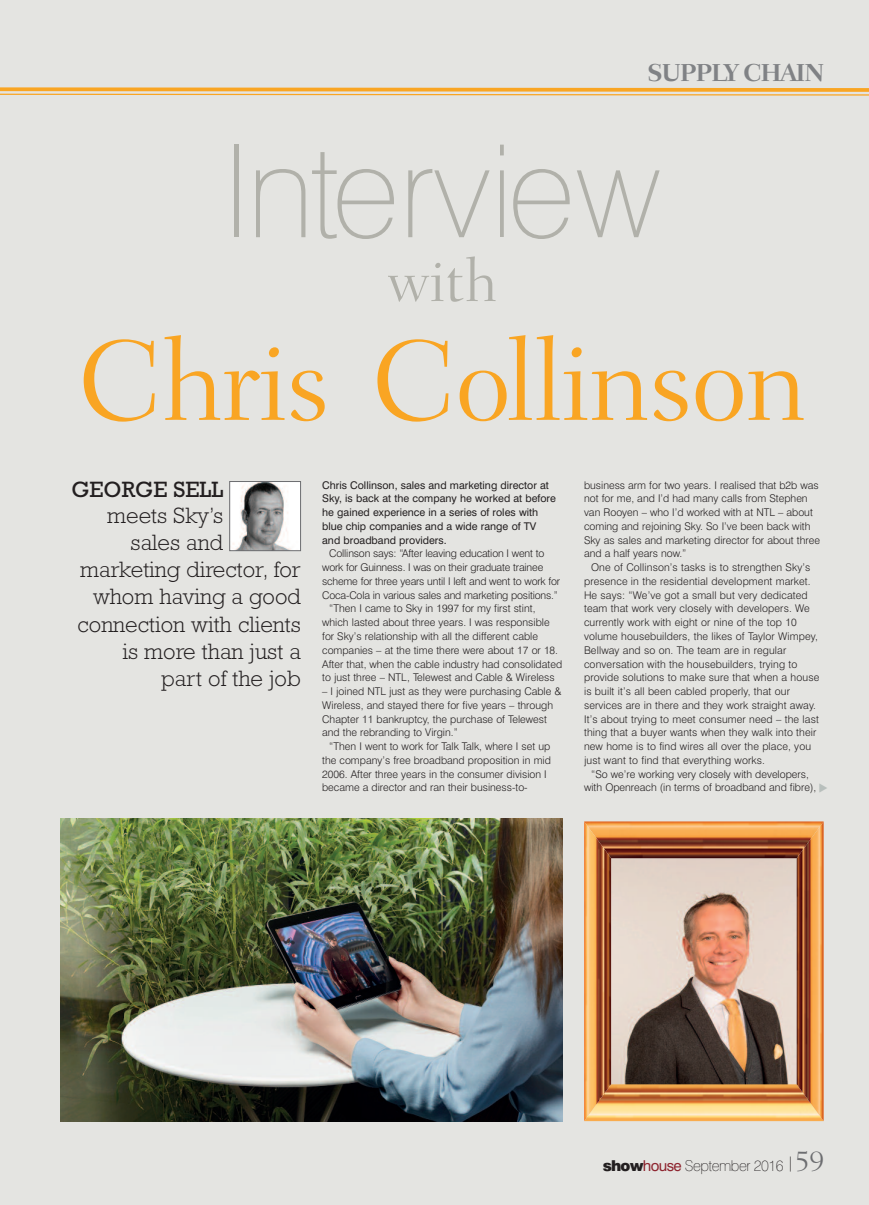
<style>
.page{position:relative;width:869px;height:1205px;background:#fff}
.page>*{position:absolute;margin:0;border:0;box-sizing:border-box;transform-origin:0 0}
.t1{font:300 116.25px "Fairfield LH";letter-spacing:-.02em;color:#f9a523}
.t2{font:700 25px "Fairfield LH";letter-spacing:-.06em;color:#808285}
.t3{font:300 22.5px "Rockwell";color:#231f20}
.t4{font:22.5px "Rockwell";color:#231f20}
.t5{font:100 15px "Swiss 721 BT";letter-spacing:-.03em;color:#231f20}
.t6{font:300 10.62px/13.8px "Swiss 721 BT";color:#231f20}
.t7{font:10.62px/13.8px "Swiss 721 BT";color:#231f20}
.s1{font-weight:900}
.s2{font-weight:400;color:#8e252f}
.s3{font-family:"Fairfield LH";font-weight:300;font-size:30px;color:#6c6d70}
</style>
<div class="page">
<div style="left:0;top:0;width:868px;height:1205px;background:#e4e4e1"></div>
<svg style="left:0;top:87px;width:868px;height:9px"></svg>
<hr style="left:235px;top:145px;width:4px;height:92px;background:#b1b1aa">
<svg style="left:256px;top:169px;width:49px;height:68px"></svg>
<svg style="left:312px;top:152px;width:177px;height:87px"></svg>
<svg style="left:500px;top:145px;width:3px;height:92px"></svg>
<svg style="left:513px;top:169px;width:146px;height:70px"></svg>
<svg style="left:388px;top:256px;width:107px;height:46px"></svg>
<img style="left:610px;top:858px;width:186px;height:226px">
<img style="left:610px;top:821px;width:186px;height:37px">
<img style="left:610px;top:1084px;width:186px;height:37px">
<img style="left:796px;top:821px;width:27px;height:300px">
<img style="left:584px;top:821px;width:26px;height:300px">
<img style="left:231px;top:483px;width:68px;height:66px">
<div style="left:229px;top:481px;width:72px;height:70px;border:1px solid #6c6d70"></div>
<img style="left:60px;top:819px;width:502px;height:302px">
<h2 class="t2" style="left:647px;top:63px;width:179px">SUPPLY CHAIN</h2>
<h1 class="t1" style="left:78px;top:335px;width:730px">Chris Collinson</h1>
<h3 class="t4" style="left:71px;top:476px;width:153px">GEORGE SELL</h3>
<h3 class="t3" style="left:107px;top:508px;width:117px">meets Sky’s</h3>
<h3 class="t3" style="left:130px;top:535px;width:94px">sales and</h3>
<h3 class="t3" style="left:80px;top:562px;width:222px">marketing director, for</h3>
<h3 class="t3" style="left:93px;top:589px;width:209px">whom having a good</h3>
<h3 class="t3" style="left:77px;top:616px;width:225px">connection with clients</h3>
<h3 class="t3" style="left:122px;top:643px;width:180px">is more than just a</h3>
<h3 class="t3" style="left:161px;top:670px;width:141px">part of the job</h3>
<p class="t7" style="left:322px;top:479px;width:235px">Chris Collinson, sales and marketing director at Sky, is back at the company he worked at before he gained experience in a series of roles with blue chip companies and a wide range of TV and broadband providers.</p>
<p class="t6" style="left:329px;top:548px;width:216px">Collinson says: “After leaving education I went to</p>
<p class="t6" style="left:322px;top:562px;width:222px">work for Guinness. I was on their graduate trainee</p>
<p class="t6" style="left:322px;top:575px;width:239px">scheme for three years until I left and went to work for</p>
<p class="t6" style="left:322px;top:589px;width:237px">Coca-Cola in various sales and marketing positions.”</p>
<p class="t6" style="left:329px;top:603px;width:208px">“Then I came to Sky in 1997 for my first stint,</p>
<p class="t6" style="left:322px;top:617px;width:229px">which lasted about three years. I was responsible</p>
<p class="t6" style="left:322px;top:630px;width:217px">for Sky’s relationship with all the different cable</p>
<p class="t6" style="left:322px;top:644px;width:237px">companies – at the time there were about 17 or 18.</p>
<p class="t6" style="left:322px;top:658px;width:241px">After that, when the cable industry had consolidated</p>
<p class="t6" style="left:322px;top:672px;width:234px">to just three – NTL, Telewest and Cable &amp; Wireless</p>
<p class="t6" style="left:322px;top:685px;width:241px">– I joined NTL just as they were purchasing Cable &amp; Wireless, and stayed there for five years – through Chapter 11 bankruptcy, the purchase of Telewest and the rebranding to Virgin.”</p>
<p class="t6" style="left:322px;top:740px;width:230px;text-indent:7px">“Then I went to work for Talk Talk, where I set up the company’s free broadband proposition in mid 2006. After three years in the consumer division I became a director and ran their business-to-</p>
<p class="t6" style="left:583px;top:479px;width:237px">business arm for two years. I realised that b2b was not for me, and I’d had many calls from Stephen van Rooyen – who I’d worked with at NTL – about coming and rejoining Sky. So I’ve been back with Sky as sales and marketing director for about three and a half years now.”</p>
<p class="t6" style="left:583px;top:562px;width:237px;text-indent:7px">One of Collinson’s tasks is to strengthen Sky’s presence in the residential development market.<br>He says: “We’ve got a small but very dedicated team that work very closely with developers. We currently work with eight or nine of the top 10 volume housebuilders, the likes of Taylor Wimpey, Bellway and so on. The team are in regular conversation with the housebuilders, trying to provide solutions to make sure that when a house is built it’s all been cabled properly, that our services are in there and they work straight away.<br>It’s about trying to meet consumer need – the last thing that a buyer wants when they walk into their new home is to find wires all over the place, you just want to find that everything works.</p>
<p class="t6" style="left:583px;top:768px;width:233px;text-align:center">“So we’re working very closely with developers, with Openreach (in terms of broadband and fibre),</p>
<h3 class="t5" style="left:602px;top:1160px;width:223px"><span class="s1">show</span><span class="s2">house</span> September 2016 |<span class="s3">59</span></h3>
</div>
